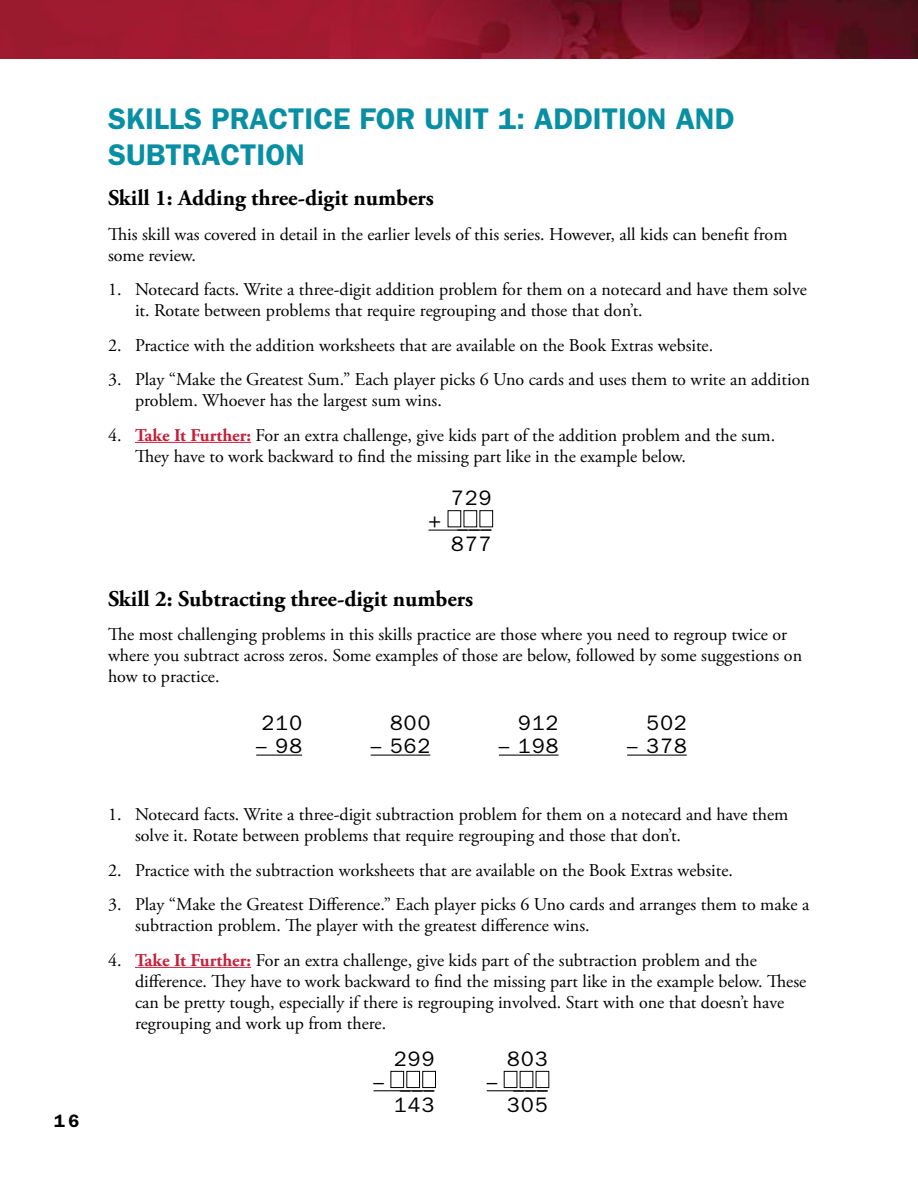
<style>
.page{position:relative;width:918px;height:1188px;background:#fff}
.page>*{position:absolute;margin:0;border:0;box-sizing:border-box;transform-origin:0 0}
.t1{font:600 30px/36px "ITC Franklin Gothic Std";color:#088fa3}
.t2{font:700 22.5px "Adobe Garamond Pro";color:#000}
.t3{font:21px/23.1px "ITC Franklin Gothic Std";letter-spacing:.06em;color:#000;text-align:right}
.t4{font:18px/21px "Adobe Garamond Pro";color:#000}
.t5{font:600 18px "ITC Franklin Gothic Std";color:#000}
.s1{font-weight:700;color:#c71f3a}
</style>
<div class="page">
<hr style="left:135px;top:442px;width:116px;height:1px;background:#c71f3a">
<hr style="left:135px;top:967px;width:116px;height:1px;background:#c71f3a">
<hr style="left:256px;top:755px;width:46px;height:1px;background:#000">
<hr style="left:371px;top:755px;width:59px;height:1px;background:#000">
<hr style="left:499px;top:755px;width:60px;height:1px;background:#000">
<hr style="left:627px;top:755px;width:60px;height:1px;background:#000">
<hr style="left:428px;top:530px;width:63px;height:1px;background:#000">
<div style="left:448px;top:510px;width:13px;height:17px;border:1px solid #000"></div>
<div style="left:464px;top:510px;width:13px;height:17px;border:1px solid #000"></div>
<div style="left:480px;top:510px;width:13px;height:17px;border:1px solid #000"></div>
<hr style="left:487px;top:1090px;width:61px;height:1px;background:#000">
<div style="left:504px;top:1071px;width:13px;height:17px;border:1px solid #000"></div>
<div style="left:520px;top:1071px;width:13px;height:17px;border:1px solid #000"></div>
<div style="left:536px;top:1071px;width:13px;height:17px;border:1px solid #000"></div>
<hr style="left:373px;top:1090px;width:61px;height:1px;background:#000">
<div style="left:391px;top:1071px;width:13px;height:17px;border:1px solid #000"></div>
<div style="left:406px;top:1071px;width:14px;height:17px;border:1px solid #000"></div>
<div style="left:422px;top:1071px;width:14px;height:17px;border:1px solid #000"></div>
<img style="left:575px;top:0;width:343px;height:59px">
<svg style="left:0;top:0;width:575px;height:59px;background:#9b192f"></svg>
<p class="t5" style="left:54px;top:1110px;width:27px">16</p>
<h1 class="t1" style="left:108px;top:100px;width:628px">SKILLS PRACTICE FOR UNIT 1: ADDITION AND<br>SUBTRACTION</h1>
<p class="t2" style="left:108px;top:185px;width:328px">Skill 1: Adding three-digit numbers</p>
<p class="t4" style="left:108px;top:224px;width:681px">This skill was covered in detail in the earlier levels of this series. However, all kids can benefit from some review.</p>
<p class="t4" style="left:135px;top:280px;width:673px;text-indent:-27px">1. Notecard facts. Write a three-digit addition problem for them on a notecard and have them solve it. Rotate between problems that require regrouping and those that don’t.</p>
<p class="t4" style="left:108px;top:335px;width:607px">2. Practice with the addition worksheets that are available on the Book Extras website.</p>
<p class="t4" style="left:135px;top:370px;width:676px;text-indent:-27px">3. Play “Make the Greatest Sum.” Each player picks 6 Uno cards and uses them to write an addition problem. Whoever has the largest sum wins.</p>
<p class="t4" style="left:135px;top:425px;width:642px;text-indent:-27px">4. <span class="s1">Take It Further:</span> For an extra challenge, give kids part of the addition problem and the sum.<br>They have to work backward to find the missing part like in the example below.</p>
<p class="t3" style="left:428px;top:486px;width:65px">729<br>+ ___<br>877</p>
<p class="t2" style="left:108px;top:585px;width:367px">Skill 2: Subtracting three-digit numbers</p>
<p class="t4" style="left:108px;top:625px;width:696px">The most challenging problems in this skills practice are those where you need to regroup twice or where you subtract across zeros. Some examples of those are below, followed by some suggestions on how to practice.</p>
<p class="t3" style="left:262px;top:711px;width:42px">210</p>
<p class="t3" style="left:256px;top:734px;width:47px">– 98</p>
<p class="t3" style="left:390px;top:711px;width:42px">800</p>
<p class="t3" style="left:371px;top:734px;width:61px">– 562</p>
<p class="t3" style="left:518px;top:711px;width:42px">912</p>
<p class="t3" style="left:499px;top:734px;width:61px">– 198</p>
<p class="t3" style="left:647px;top:711px;width:42px">502</p>
<p class="t3" style="left:627px;top:734px;width:61px">– 378</p>
<p class="t4" style="left:135px;top:805px;width:655px;text-indent:-27px">1. Notecard facts. Write a three-digit subtraction problem for them on a notecard and have them solve it. Rotate between problems that require regrouping and those that don’t.</p>
<p class="t4" style="left:108px;top:860px;width:627px">2. Practice with the subtraction worksheets that are available on the Book Extras website.</p>
<p class="t4" style="left:135px;top:895px;width:676px;text-indent:-27px">3. Play “Make the Greatest Difference.” Each player picks 6 Uno cards and arranges them to make a subtraction problem. The player with the greatest difference wins.</p>
<p class="t4" style="left:135px;top:950px;width:673px;text-indent:-27px">4. <span class="s1">Take It Further:</span> For an extra challenge, give kids part of the subtraction problem and the difference. They have to work backward to find the missing part like in the example below. These can be pretty tough, especially if there is regrouping involved. Start with one that doesn’t have regrouping and work up from there.</p>
<p class="t3" style="left:394px;top:1047px;width:42px">299</p>
<p class="t3" style="left:373px;top:1070px;width:62px">– ___<br>143</p>
<p class="t3" style="left:507px;top:1047px;width:42px">803</p>
<p class="t3" style="left:487px;top:1070px;width:62px">– ___<br>305</p>
</div>
